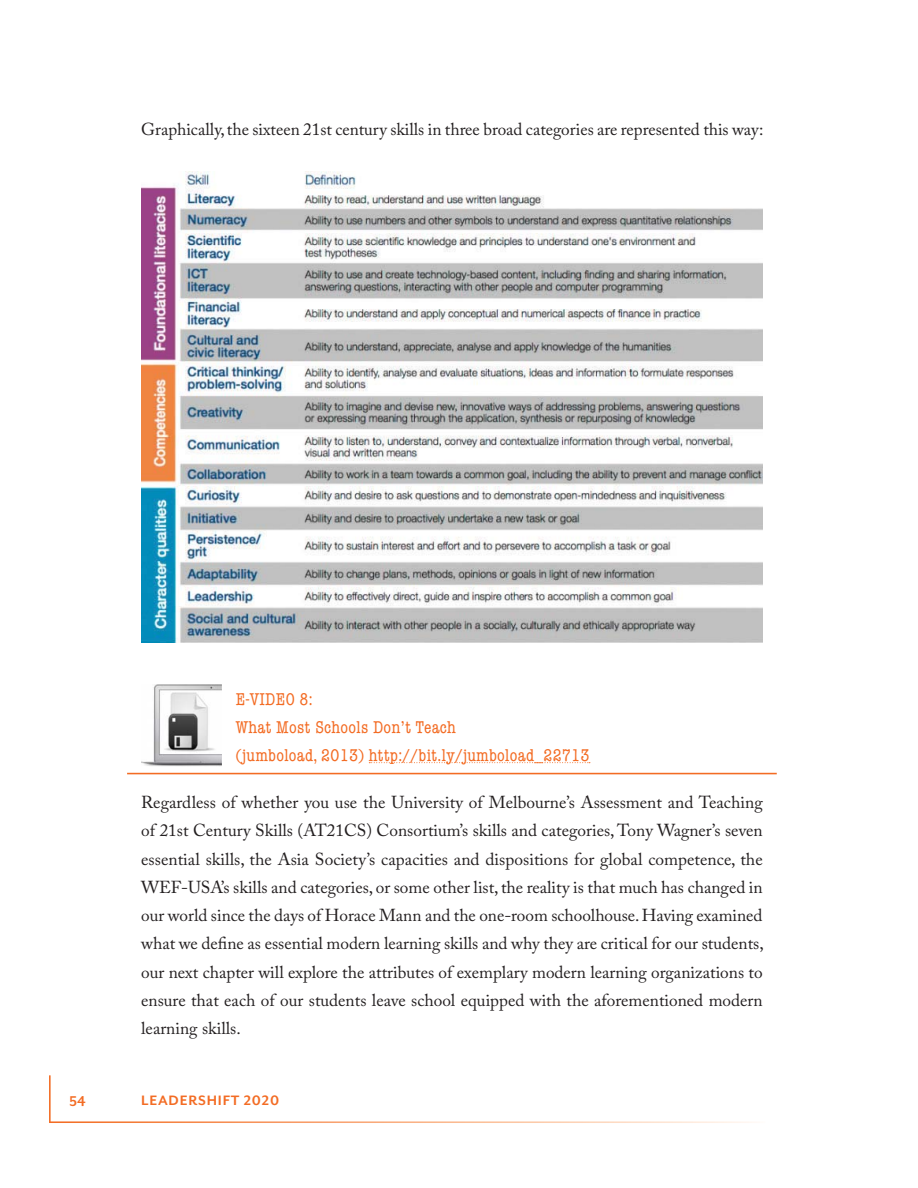
<style>
.page{position:relative;width:918px;height:1188px;background:#fff}
.page>*{position:absolute;margin:0;border:0;box-sizing:border-box;transform-origin:0 0}
.t1{font:17.25px/28.2px "Adobe Caslon Pro";color:#231f20;text-align:justify}
.t2{font:condensed 17.25px/28.2px "American Typewriter Std";letter-spacing:.02em;color:#f36c24}
.t3{font:700 15.75px "Mr Eaves San OT";letter-spacing:.05em;color:#f36c24}
</style>
<div class="page">
<svg style="left:49px;top:1075px;width:703px;height:48px"></svg>
<hr style="left:127px;top:773px;width:650px;height:1px;background:#f36c24">
<svg style="left:369px;top:762px;width:221px;height:1px"></svg>
<img style="left:141px;top:171px;width:622px;height:472px">
<img style="left:141px;top:685px;width:81px;height:81px">
<p class="t1" style="left:141px;top:117px;width:624px">Graphically, the sixteen 21st century skills in three broad categories are represented this way:</p>
<p class="t2" style="left:236px;top:685px;width:355px">E-VIDEO 8:<br>What Most Schools Don’t Teach<br>(jumboload, 2013) http://bit.ly/jumboload_22713</p>
<p class="t1" style="left:141px;top:791px;width:624px">Regardless of whether you use the University of Melbourne’s Assessment and Teaching of 21st Century Skills (AT21CS) Consortium’s skills and categories, Tony Wagner’s seven essential skills, the Asia Society’s capacities and dispositions for global competence, the WEF-USA’s skills and categories, or some other list, the reality is that much has changed in our world since the days of Horace Mann and the one-room schoolhouse. Having examined what we define as essential modern learning skills and why they are critical for our students, our next chapter will explore the attributes of exemplary modern learning organizations to ensure that each of our students leave school equipped with the aforementioned modern learning skills.</p>
<p class="t3" style="left:70px;top:1094px;width:18px">54</p>
<p class="t3" style="left:141px;top:1096px;width:139px">LEADERSHIFT 2020</p>
</div>
